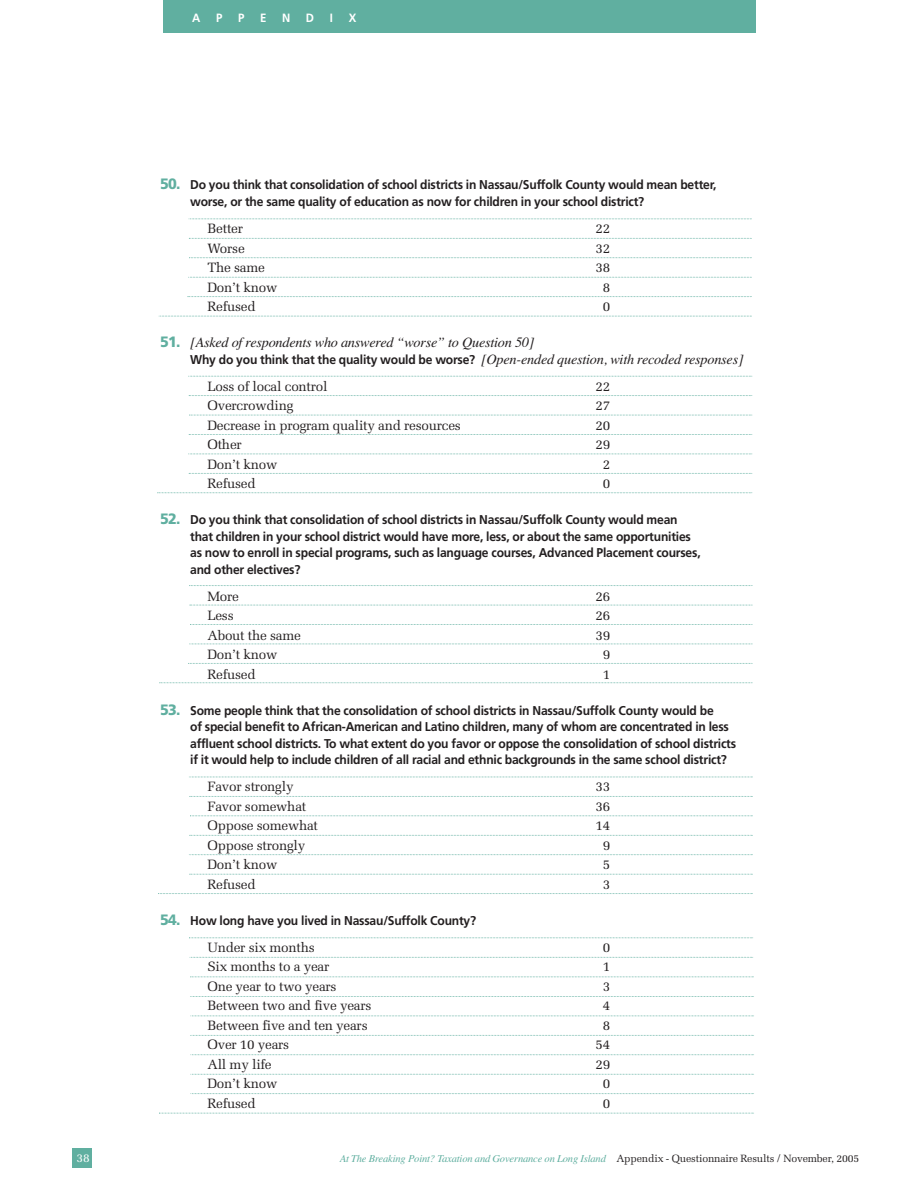
<style>
.page{position:relative;width:918px;height:1188px;background:#fff}
.page>*{position:absolute;margin:0;border:0;box-sizing:border-box;transform-origin:0 0}
.t1{font:italic 14.25px/16.5px "Times";letter-spacing:-.015em;color:#231f20}
.t2{font:13.5px "Melior";letter-spacing:-.015em;color:#231f20}
.t3{font:700 12.75px/16.5px "Frutiger";letter-spacing:-.015em;color:#231f20;scale:.95 1}
.t4{font:700 12px "Frutiger";color:#fff;scale:.95 1}
.t5{font:12px "Melior";color:#fff}
.t6{font:italic 10.5px "Times";letter-spacing:-.015em;color:#60afa0}
.s1{font-weight:900;font-size:15px;color:#60afa0}
.s2{font-family:"Frutiger";font-weight:900;font-style:normal;font-size:15px;color:#60afa0}
.s3{font-family:"Frutiger";font-weight:700;font-style:normal;font-size:12.75px}
.s4{font-family:"Melior";font-style:normal;color:#231f20}
</style>
<div class="page">
<div style="left:73px;top:1148px;width:19px;height:20px;background:#60afa0"></div>
<div style="left:163px;top:0;width:593px;height:33px;background:#60afa0"></div>
<svg style="left:189px;top:777px;width:564px;height:1px"></svg>
<svg style="left:190px;top:796px;width:563px;height:1px"></svg>
<svg style="left:190px;top:815px;width:563px;height:1px"></svg>
<svg style="left:190px;top:835px;width:563px;height:1px"></svg>
<svg style="left:189px;top:854px;width:564px;height:1px"></svg>
<svg style="left:190px;top:874px;width:563px;height:1px"></svg>
<svg style="left:158px;top:893px;width:595px;height:1px"></svg>
<svg style="left:190px;top:996px;width:564px;height:1px"></svg>
<svg style="left:192px;top:1016px;width:562px;height:1px"></svg>
<svg style="left:190px;top:1035px;width:564px;height:1px"></svg>
<svg style="left:191px;top:1054px;width:563px;height:1px"></svg>
<svg style="left:191px;top:1074px;width:563px;height:1px"></svg>
<svg style="left:191px;top:1093px;width:563px;height:1px"></svg>
<svg style="left:159px;top:1113px;width:595px;height:1px"></svg>
<svg style="left:190px;top:977px;width:564px;height:1px"></svg>
<svg style="left:189px;top:937px;width:564px;height:1px"></svg>
<svg style="left:190px;top:957px;width:563px;height:1px"></svg>
<svg style="left:189px;top:585px;width:564px;height:1px"></svg>
<svg style="left:190px;top:605px;width:563px;height:1px"></svg>
<svg style="left:190px;top:624px;width:563px;height:1px"></svg>
<svg style="left:189px;top:644px;width:564px;height:1px"></svg>
<svg style="left:188px;top:663px;width:565px;height:1px"></svg>
<svg style="left:160px;top:682px;width:593px;height:1px"></svg>
<svg style="left:189px;top:219px;width:563px;height:1px"></svg>
<svg style="left:189px;top:238px;width:563px;height:1px"></svg>
<svg style="left:189px;top:257px;width:563px;height:1px"></svg>
<svg style="left:188px;top:277px;width:564px;height:1px"></svg>
<svg style="left:188px;top:296px;width:564px;height:1px"></svg>
<svg style="left:159px;top:316px;width:593px;height:1px"></svg>
<svg style="left:188px;top:376px;width:565px;height:1px"></svg>
<svg style="left:189px;top:395px;width:564px;height:1px"></svg>
<svg style="left:189px;top:415px;width:564px;height:1px"></svg>
<svg style="left:189px;top:434px;width:564px;height:1px"></svg>
<svg style="left:188px;top:454px;width:564px;height:1px"></svg>
<svg style="left:189px;top:473px;width:564px;height:1px"></svg>
<svg style="left:158px;top:492px;width:595px;height:1px"></svg>
<p class="t4" style="left:192px;top:13px;width:10px">A</p>
<p class="t4" style="left:216px;top:13px;width:8px">P</p>
<p class="t4" style="left:238px;top:13px;width:8px">P</p>
<p class="t4" style="left:260px;top:13px;width:8px">E</p>
<p class="t4" style="left:282px;top:13px;width:10px">N</p>
<p class="t4" style="left:306px;top:13px;width:10px">D</p>
<p class="t4" style="left:330px;top:13px;width:5px">I</p>
<p class="t4" style="left:349px;top:13px;width:10px">X</p>
<p class="t3" style="left:190px;top:178px;width:556px;text-indent:-30px"><span class="s1">50.</span> Do you think that consolidation of school districts in Nassau/Suffolk County would mean better, worse, or the same quality of education as now for children in your school district?</p>
<p class="t2" style="left:207px;top:223px;width:37px">Better</p>
<p class="t2" style="left:596px;top:223px;width:16px">22</p>
<p class="t2" style="left:207px;top:242px;width:39px">Worse</p>
<p class="t2" style="left:596px;top:242px;width:16px">32</p>
<p class="t2" style="left:207px;top:262px;width:59px">The same</p>
<p class="t2" style="left:596px;top:262px;width:16px">38</p>
<p class="t2" style="left:207px;top:281px;width:71px">Don’t know</p>
<p class="t2" style="left:603px;top:281px;width:9px">8</p>
<p class="t2" style="left:207px;top:301px;width:50px">Refused</p>
<p class="t2" style="left:603px;top:301px;width:9px">0</p>
<p class="t1" style="left:190px;top:335px;width:555px;text-indent:-30px"><span class="s2">51.</span> [Asked of respondents who answered “worse” to Question 50]<br><span class="s3">Why do you think that the quality would be worse?</span> [Open-ended question, with recoded responses]</p>
<p class="t2" style="left:207px;top:381px;width:122px">Loss of local control</p>
<p class="t2" style="left:596px;top:381px;width:16px">22</p>
<p class="t2" style="left:207px;top:400px;width:88px">Overcrowding</p>
<p class="t2" style="left:596px;top:400px;width:16px">27</p>
<p class="t2" style="left:207px;top:420px;width:255px">Decrease in program quality and resources</p>
<p class="t2" style="left:596px;top:420px;width:16px">20</p>
<p class="t2" style="left:207px;top:439px;width:36px">Other</p>
<p class="t2" style="left:596px;top:439px;width:16px">29</p>
<p class="t2" style="left:207px;top:459px;width:71px">Don’t know</p>
<p class="t2" style="left:603px;top:459px;width:9px">2</p>
<p class="t2" style="left:207px;top:478px;width:50px">Refused</p>
<p class="t2" style="left:603px;top:478px;width:9px">0</p>
<p class="t3" style="left:190px;top:512px;width:539px;text-indent:-30px"><span class="s1">52.</span> Do you think that consolidation of school districts in Nassau/Suffolk County would mean that children in your school district would have more, less, or about the same opportunities as now to enroll in special programs, such as language courses, Advanced Placement courses, and other electives?</p>
<p class="t2" style="left:207px;top:591px;width:33px">More</p>
<p class="t2" style="left:596px;top:591px;width:16px">26</p>
<p class="t2" style="left:207px;top:610px;width:28px">Less</p>
<p class="t2" style="left:596px;top:610px;width:16px">26</p>
<p class="t2" style="left:207px;top:630px;width:95px">About the same</p>
<p class="t2" style="left:596px;top:630px;width:16px">39</p>
<p class="t2" style="left:207px;top:649px;width:71px">Don’t know</p>
<p class="t2" style="left:603px;top:649px;width:9px">9</p>
<p class="t2" style="left:207px;top:669px;width:50px">Refused</p>
<p class="t2" style="left:603px;top:669px;width:9px">1</p>
<p class="t3" style="left:190px;top:703px;width:576px;text-indent:-30px"><span class="s1">53.</span> Some people think that the consolidation of school districts in Nassau/Suffolk County would be<br>of special benefit to African-American and Latino children, many of whom are concentrated in less affluent school districts. To what extent do you favor or oppose the consolidation of school districts if it would help to include children of all racial and ethnic backgrounds in the same school district?</p>
<p class="t2" style="left:207px;top:781px;width:88px">Favor strongly</p>
<p class="t2" style="left:596px;top:781px;width:16px">33</p>
<p class="t2" style="left:207px;top:801px;width:100px">Favor somewhat</p>
<p class="t2" style="left:596px;top:801px;width:16px">36</p>
<p class="t2" style="left:207px;top:820px;width:112px">Oppose somewhat</p>
<p class="t2" style="left:596px;top:820px;width:16px">14</p>
<p class="t2" style="left:207px;top:840px;width:99px">Oppose strongly</p>
<p class="t2" style="left:603px;top:840px;width:9px">9</p>
<p class="t2" style="left:207px;top:859px;width:71px">Don’t know</p>
<p class="t2" style="left:603px;top:859px;width:9px">5</p>
<p class="t2" style="left:207px;top:879px;width:50px">Refused</p>
<p class="t2" style="left:603px;top:879px;width:9px">3</p>
<p class="t3" style="left:160px;top:913px;width:334px"><span class="s1">54.</span> How long have you lived in Nassau/Suffolk County?</p>
<p class="t2" style="left:207px;top:942px;width:109px">Under six months</p>
<p class="t2" style="left:603px;top:942px;width:9px">0</p>
<p class="t2" style="left:207px;top:961px;width:123px">Six months to a year</p>
<p class="t2" style="left:603px;top:961px;width:9px">1</p>
<p class="t2" style="left:207px;top:981px;width:131px">One year to two years</p>
<p class="t2" style="left:603px;top:981px;width:9px">3</p>
<p class="t2" style="left:207px;top:1000px;width:165px">Between two and five years</p>
<p class="t2" style="left:603px;top:1000px;width:9px">4</p>
<p class="t2" style="left:207px;top:1020px;width:162px">Between five and ten years</p>
<p class="t2" style="left:603px;top:1020px;width:9px">8</p>
<p class="t2" style="left:207px;top:1039px;width:83px">Over 10 years</p>
<p class="t2" style="left:596px;top:1039px;width:16px">54</p>
<p class="t2" style="left:207px;top:1059px;width:66px">All my life</p>
<p class="t2" style="left:596px;top:1059px;width:16px">29</p>
<p class="t2" style="left:207px;top:1078px;width:71px">Don’t know</p>
<p class="t2" style="left:603px;top:1078px;width:9px">0</p>
<p class="t2" style="left:207px;top:1098px;width:50px">Refused</p>
<p class="t2" style="left:603px;top:1098px;width:9px">0</p>
<p class="t5" style="left:77px;top:1153px;width:15px">38</p>
<p class="t6" style="left:340px;top:1155px;width:521px">At The Breaking Point? Taxation and Governance on Long Island <span class="s4">Appendix - Questionnaire Results / November, 2005</span></p>
</div>
